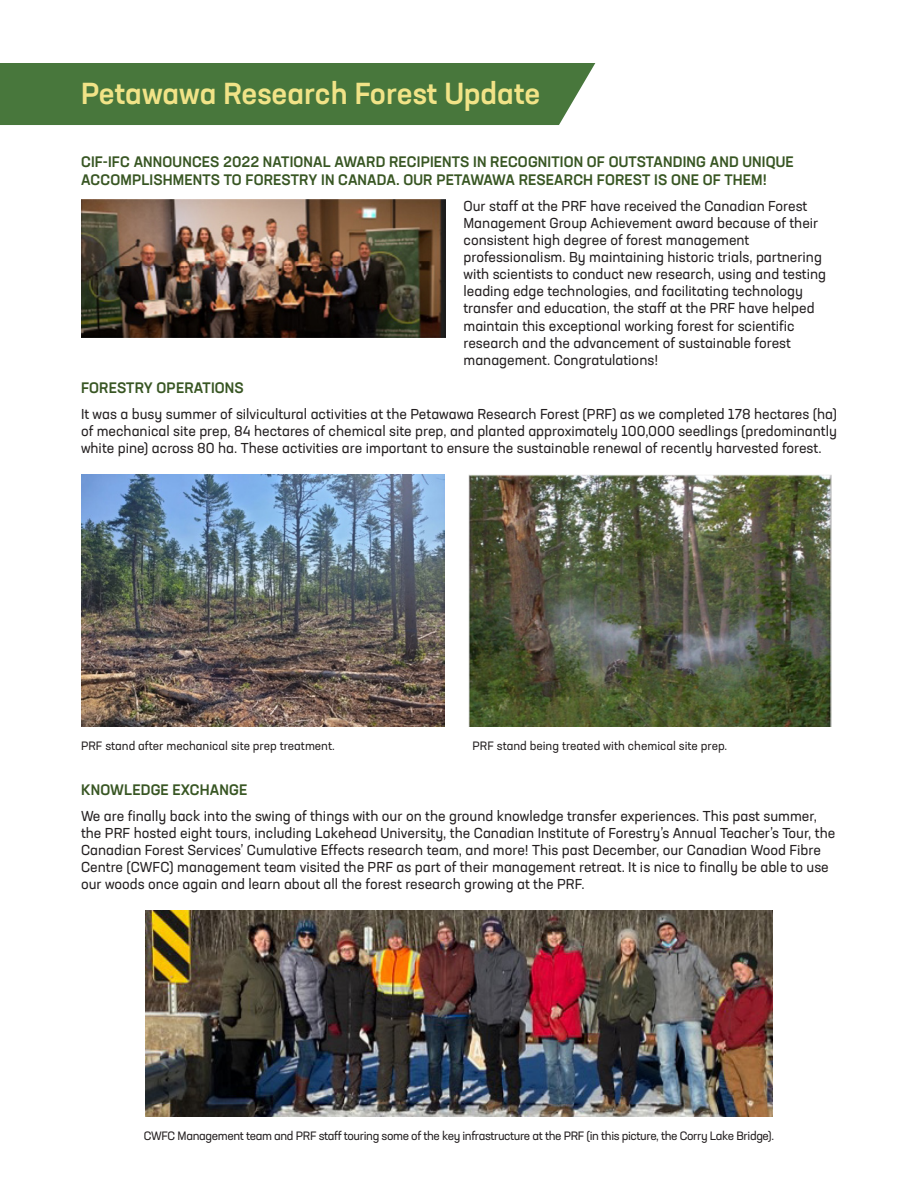
<style>
.page{position:relative;width:918px;height:1188px;background:#fff}
.page>*{position:absolute;margin:0;border:0;box-sizing:border-box;transform-origin:0 0}
.t1{font:500 30px "Neusa Next Pro";color:#f1e387}
.t2{font:500 15px/18px "Neusa Next Pro";letter-spacing:.01em;color:#385623}
.t3{font:14.25px/17.1px "Neusa Next Pro";color:#231f20}
.t4{font:12px "Neusa Next Pro";letter-spacing:-.03em;color:#231f20}
.t5{font:12px "Neusa Next Pro";color:#231f20}
</style>
<div class="page">
<div style="left:0;top:63px;width:595px;height:62px;background:#48773c"></div>
<img style="left:81px;top:474px;width:363px;height:252px">
<img style="left:468px;top:474px;width:363px;height:252px">
<img style="left:145px;top:910px;width:628px;height:207px">
<img style="left:81px;top:199px;width:365px;height:139px">
<h3 class="t1" style="left:81px;top:74px;width:461px">Petawawa Research Forest Update</h3>
<h4 class="t2" style="left:81px;top:152px;width:714px">CIF-IFC ANNOUNCES 2022 NATIONAL AWARD RECIPIENTS IN RECOGNITION OF OUTSTANDING AND UNIQUE<br>ACCOMPLISHMENTS TO FORESTRY IN CANADA. OUR PETAWAWA RESEARCH FOREST IS ONE OF THEM!</h4>
<p class="t3" style="left:464px;top:197px;width:364px">Our staff at the PRF have received the Canadian Forest Management Group Achievement award because of their consistent high degree of forest management professionalism. By maintaining historic trials, partnering with scientists to conduct new research, using and testing leading edge technologies, and facilitating technology transfer and education, the staff at the PRF have helped maintain this exceptional working forest for scientific research and the advancement of sustainable forest management. Congratulations!</p>
<h4 class="t2" style="left:81px;top:378px;width:164px">FORESTRY OPERATIONS</h4>
<p class="t3" style="left:81px;top:405px;width:758px;text-align:justify">It was a busy summer of silvicultural activities at the Petawawa Research Forest (PRF) as we completed 178 hectares (ha) of mechanical site prep, 84 hectares of chemical site prep, and planted approximately 100,000 seedlings (predominantly white pine) across 80 ha. These activities are important to ensure the sustainable renewal of recently harvested forest.</p>
<h1 class="t5" style="left:81px;top:738px;width:255px">PRF stand after mechanical site prep treatment.</h1>
<h1 class="t5" style="left:472px;top:738px;width:256px">PRF stand being treated with chemical site prep.</h1>
<h4 class="t2" style="left:81px;top:780px;width:168px">KNOWLEDGE EXCHANGE</h4>
<p class="t3" style="left:81px;top:807px;width:756px">We are finally back into the swing of things with our on the ground knowledge transfer experiences. This past summer, the PRF hosted eight tours, including Lakehead University, the Canadian Institute of Forestry’s Annual Teacher’s Tour, the Canadian Forest Services’ Cumulative Effects research team, and more! This past December, our Canadian Wood Fibre Centre (CWFC) management team visited the PRF as part of their management retreat. It is nice to finally be able to use our woods once again and learn about all the forest research growing at the PRF.</p>
<h1 class="t4" style="left:144px;top:1128px;width:632px">CWFC Management team and PRF staff touring some of the key infrastructure at the PRF (in this picture, the Corry Lake Bridge).</h1>
</div>
